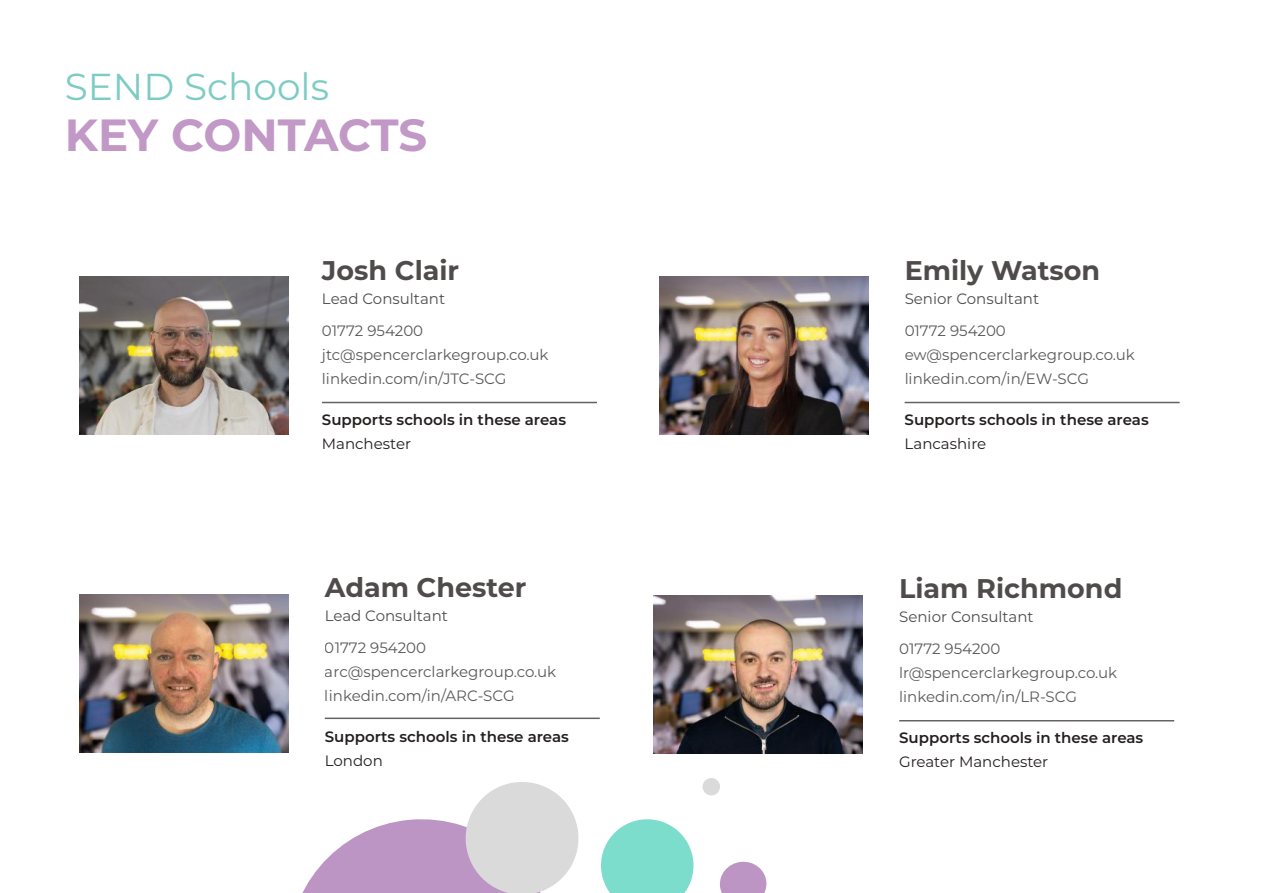
<style>
.page{position:relative;width:1263px;height:893px;background:#fff}
.page>*{position:absolute;margin:0;border:0;box-sizing:border-box;transform-origin:0 0}
.t1{font:700 45px "Montserrat";letter-spacing:-.005em;color:#c198c6}
.t2{font:37.5px "Montserrat";color:#7dccc4}
.t3{font:700 27px "Montserrat";color:#241f1f}
.t4{font:15px/32px "Montserrat";color:#241f1f}
.t5{font:600 15px "Montserrat";color:#241f1f}
</style>
<div class="page">
<img style="left:79px;top:277px;width:209px;height:158px">
<img style="left:659px;top:277px;width:209px;height:158px">
<hr style="left:322px;top:402px;width:275px;height:1px;background:#241f1f">
<svg style="left:302px;top:782px;width:277px;height:111px"></svg>
<svg style="left:601px;top:819px;width:93px;height:74px"></svg>
<svg style="left:719px;top:861px;width:48px;height:32px"></svg>
<div style="left:702px;top:778px;width:18px;height:18px;background:#dadada;border-radius:50%"></div>
<hr style="left:904px;top:402px;width:276px;height:1px;background:#241f1f">
<img style="left:654px;top:595px;width:209px;height:158px">
<hr style="left:899px;top:720px;width:275px;height:1px;background:#241f1f">
<img style="left:79px;top:594px;width:209px;height:158px">
<hr style="left:325px;top:718px;width:275px;height:1px;background:#241f1f">
<h2 class="t2" style="left:65px;top:61px;width:266px">SEND Schools</h2>
<h1 class="t1" style="left:65px;top:102px;width:364px">KEY CONTACTS</h1>
<h3 class="t3" style="left:322px;top:251px;width:139px">Josh Clair</h3>
<p class="t4" style="left:322px;top:282px;width:125px">Lead Consultant<br>01772 954200</p>
<p class="t4" style="left:322px;top:342px;width:228px;line-height:24px">jtc@spencerclarkegroup.co.uk linkedin.com/in/JTC-SCG</p>
<p class="t5" style="left:322px;top:409px;width:246px">Supports schools in these areas</p>
<p class="t4" style="left:322px;top:427px;width:91px">Manchester</p>
<h3 class="t3" style="left:325px;top:568px;width:203px">Adam Chester</h3>
<p class="t4" style="left:325px;top:599px;width:125px">Lead Consultant<br>01772 954200</p>
<p class="t4" style="left:325px;top:659px;width:233px;line-height:24px">arc@spencerclarkegroup.co.uk linkedin.com/in/ARC-SCG</p>
<p class="t5" style="left:325px;top:726px;width:246px">Supports schools in these areas</p>
<p class="t4" style="left:325px;top:744px;width:60px">London</p>
<h3 class="t3" style="left:904px;top:251px;width:197px">Emily Watson</h3>
<p class="t4" style="left:904px;top:282px;width:136px">Senior Consultant<br>01772 954200</p>
<p class="t4" style="left:904px;top:342px;width:232px;line-height:24px">ew@spencerclarkegroup.co.uk linkedin.com/in/EW-SCG</p>
<p class="t5" style="left:904px;top:409px;width:246px">Supports schools in these areas</p>
<p class="t4" style="left:904px;top:427px;width:83px">Lancashire</p>
<h3 class="t3" style="left:899px;top:569px;width:225px">Liam Richmond</h3>
<p class="t4" style="left:899px;top:600px;width:136px">Senior Consultant<br>01772 954200</p>
<p class="t4" style="left:899px;top:660px;width:220px;line-height:24px">lr@spencerclarkegroup.co.uk linkedin.com/in/LR-SCG</p>
<p class="t5" style="left:899px;top:727px;width:246px">Supports schools in these areas</p>
<p class="t4" style="left:899px;top:745px;width:151px">Greater Manchester</p>
</div>
